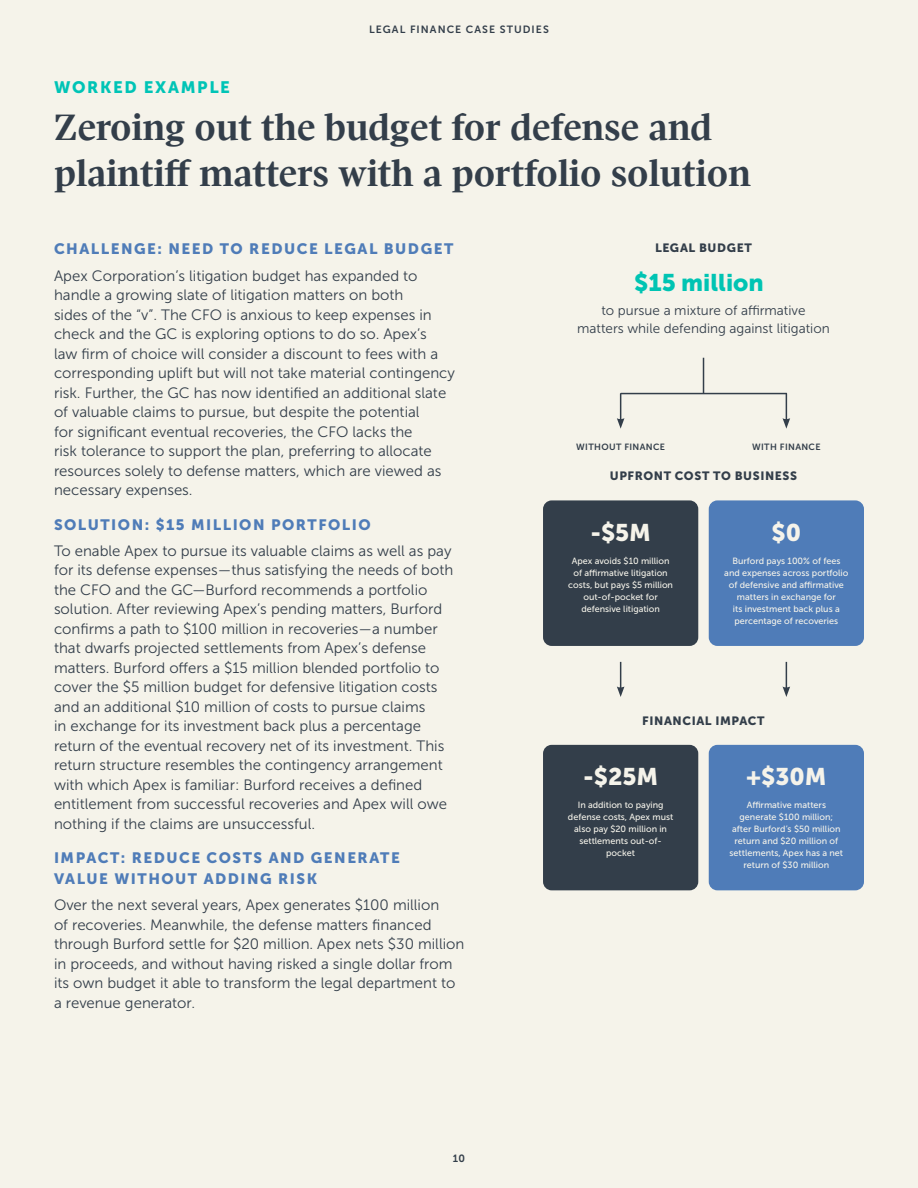
<style>
.page{position:relative;width:918px;height:1188px;background:#f5f3ea}
.page>*{position:absolute;margin:0;border:0;box-sizing:border-box;transform-origin:0 0}
.t1{font:700 37.5px/46.5px "Pratt Nova";color:#333e4a}
.t2{font:24px "Museo Sans 900";color:#f5f3ea}
.t3{font:24px "Museo Sans 900";color:#00c4b3}
.t4{font:16.5px "Museo Sans 900";letter-spacing:.1em;color:#00c4b6}
.t5{font:15px/19.5px "Museo Sans 300";color:#333e4a}
.t6{font:15px/21px "Museo Sans 900";letter-spacing:.1em;color:#4f7cb8}
.t7{font:13.5px/18px "Museo Sans 300";color:#333e4a;text-align:center}
.t8{font:12px "Museo Sans 900";letter-spacing:.05em;color:#333e4a}
.t9{font:10.5px "Museo Sans 700";letter-spacing:.1em;color:#333e4a}
.t10{font:9px/12px "Museo Sans 500";color:#f5f3ea;text-align:center}
.t11{font:9px "Museo Sans 700";letter-spacing:.04em;color:#333e4a}
</style>
<div class="page">
<hr style="left:703px;top:358px;width:1px;height:35px;background:#333e4a">
<hr style="left:621px;top:393px;width:165px;height:1px;background:#333e4a">
<svg style="left:617px;top:394px;width:7px;height:35px"></svg>
<svg style="left:783px;top:394px;width:7px;height:35px"></svg>
<div style="left:709px;top:745px;width:155px;height:145px;background:#4f7cb8;border-radius:9px"></div>
<div style="left:709px;top:500px;width:155px;height:146px;background:#4f7cb8;border-radius:9px"></div>
<div style="left:543px;top:500px;width:155px;height:146px;background:#333e4a;border-radius:9px"></div>
<div style="left:543px;top:745px;width:155px;height:145px;background:#333e4a;border-radius:9px"></div>
<svg style="left:617px;top:662px;width:7px;height:35px"></svg>
<svg style="left:783px;top:662px;width:7px;height:35px"></svg>
<p class="t9" style="left:369px;top:23px;width:181px">LEGAL FINANCE CASE STUDIES</p>
<p class="t4" style="left:54px;top:78px;width:177px">WORKED EXAMPLE</p>
<h1 class="t1" style="left:54px;top:105px;width:698px">Zeroing out the budget for defense and plaintiff matters with a portfolio solution</h1>
<p class="t6" style="left:54px;top:238px;width:401px">CHALLENGE: NEED TO REDUCE LEGAL BUDGET</p>
<p class="t5" style="left:54px;top:266px;width:403px">Apex Corporation’s litigation budget has expanded to handle a growing slate of litigation matters on both<br>sides of the “v”. The CFO is anxious to keep expenses in check and the GC is exploring options to do so. Apex’s<br>law firm of choice will consider a discount to fees with a corresponding uplift but will not take material contingency risk. Further, the GC has now identified an additional slate of valuable claims to pursue, but despite the potential<br>for significant eventual recoveries, the CFO lacks the<br>risk tolerance to support the plan, preferring to allocate resources solely to defense matters, which are viewed as necessary expenses.</p>
<p class="t6" style="left:54px;top:514px;width:318px">SOLUTION: $15 MILLION PORTFOLIO</p>
<p class="t5" style="left:54px;top:541px;width:401px">To enable Apex to pursue its valuable claims as well as pay for its defense expenses—thus satisfying the needs of both the CFO and the GC—Burford recommends a portfolio solution. After reviewing Apex’s pending matters, Burford confirms a path to $100 million in recoveries—a number that dwarfs projected settlements from Apex’s defense matters. Burford offers a $15 million blended portfolio to cover the $5 million budget for defensive litigation costs and an additional $10 million of costs to pursue claims<br>in exchange for its investment back plus a percentage return of the eventual recovery net of its investment. This return structure resembles the contingency arrangement with which Apex is familiar: Burford receives a defined entitlement from successful recoveries and Apex will owe nothing if the claims are unsuccessful.</p>
<p class="t6" style="left:54px;top:847px;width:347px">IMPACT: REDUCE COSTS AND GENERATE<br>VALUE WITHOUT ADDING RISK</p>
<p class="t5" style="left:54px;top:896px;width:412px">Over the next several years, Apex generates $100 million<br>of recoveries. Meanwhile, the defense matters financed through Burford settle for $20 million. Apex nets $30 million in proceeds, and without having risked a single dollar from its own budget it able to transform the legal department to a revenue generator.</p>
<p class="t9" style="left:453px;top:1153px;width:14px">10</p>
<p class="t8" style="left:655px;top:241px;width:98px">LEGAL BUDGET</p>
<h2 class="t3" style="left:634px;top:269px;width:131px">$15 million</h2>
<p class="t7" style="left:577px;top:302px;width:254px">to pursue a mixture of affirmative matters while defending against litigation</p>
<p class="t11" style="left:576px;top:442px;width:90px">WITHOUT FINANCE</p>
<p class="t11" style="left:752px;top:442px;width:70px">WITH FINANCE</p>
<p class="t8" style="left:610px;top:469px;width:189px">UPFRONT COST TO BUSINESS</p>
<h2 class="t2" style="left:590px;top:519px;width:62px">-$5M</h2>
<h2 class="t2" style="left:772px;top:519px;width:31px">$0</h2>
<p class="t10" style="left:724px;top:555px;width:126px">Burford pays 100% of fees and expenses across portfolio of defensive and affirmative matters in exchange for<br>its investment back plus a percentage of recoveries</p>
<p class="t10" style="left:568px;top:555px;width:106px">Apex avoids $10 million of affirmative litigation costs, but pays $5 million out-of-pocket for defensive litigation</p>
<p class="t8" style="left:642px;top:714px;width:124px">FINANCIAL IMPACT</p>
<h2 class="t2" style="left:583px;top:763px;width:77px">-$25M</h2>
<h2 class="t2" style="left:746px;top:763px;width:82px">+$30M</h2>
<p class="t10" style="left:568px;top:799px;width:107px">In addition to paying defense costs, Apex must also pay $20 million in settlements out-of&shy;pocket</p>
<p class="t10" style="left:730px;top:799px;width:115px">Affirmative matters generate $100 million; after Burford’s $50 million return and $20 million of settlements, Apex has a net return of $30 million</p>
</div>
